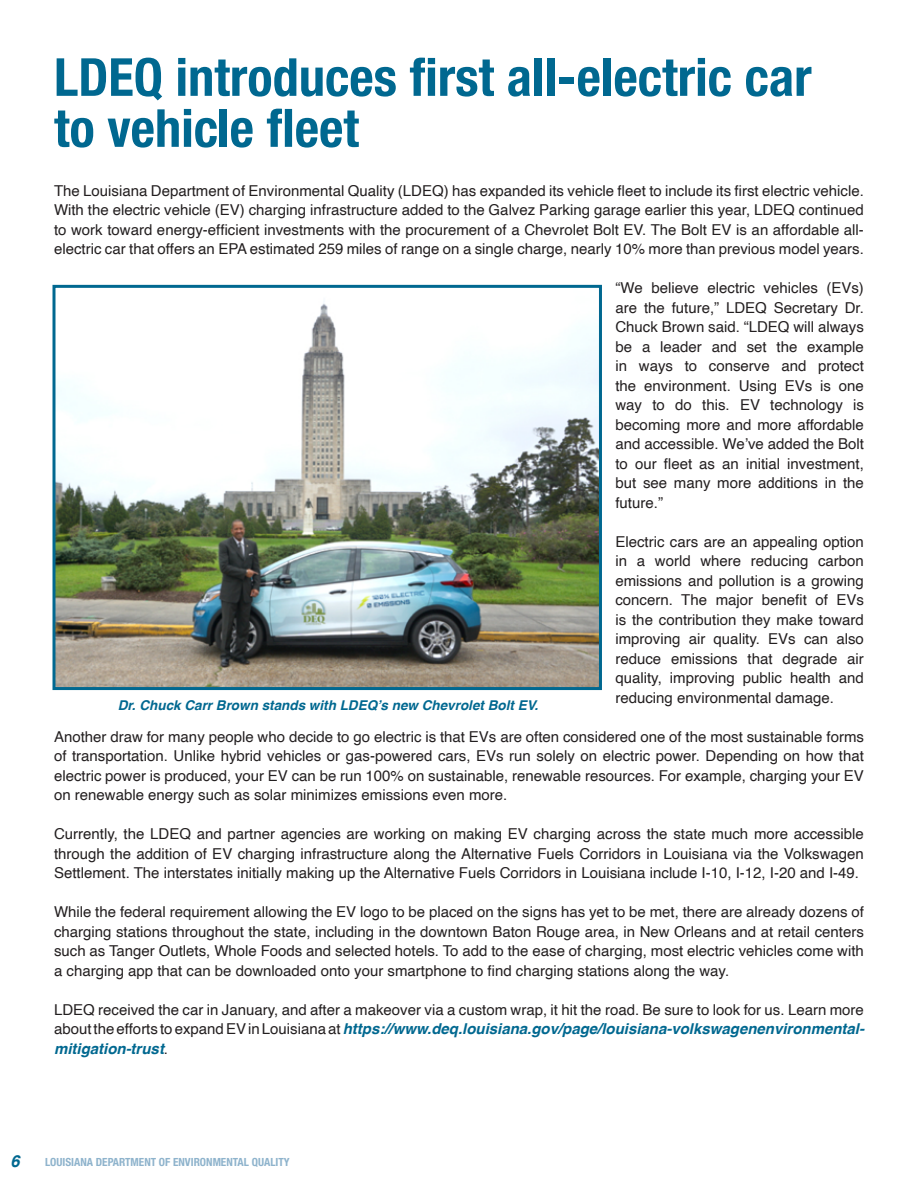
<style>
.page{position:relative;width:918px;height:1188px;background:#fff}
.page>*{position:absolute;margin:0;border:0;box-sizing:border-box;transform-origin:0 0}
.t1{font:700 condensed 52.5px/51px "Helvetica Neue LT Std";color:#006890}
.t2{font:italic 700 16.5px "Helvetica";color:#006890}
.t3{font:15px/19.5px "Helvetica";color:#231f20;text-align:justify}
.t4{font:italic 700 13.5px "Helvetica";color:#006890}
.t5{font:700 condensed 11.25px "Helvetica Neue LT Std";color:#8eb3cc}
.s1{font-weight:700;font-style:italic;color:#006890}
</style>
<div class="page">
<img style="left:56px;top:303px;width:542px;height:383px">
<div style="left:52px;top:285px;width:550px;height:405px;border:3px solid #006890"></div>
<p class="t1" style="left:54px;top:51px;width:759px">LDEQ introduces first all-electric car to vehicle fleet</p>
<p class="t3" style="left:54px;top:181px;width:811px">The Louisiana Department of Environmental Quality (LDEQ) has expanded its vehicle fleet to include its first electric vehicle.<br>With the electric vehicle (EV) charging infrastructure added to the Galvez Parking garage earlier this year, LDEQ continued to work toward energy-efficient investments with the procurement of a Chevrolet Bolt EV. The Bolt EV is an affordable all&shy;electric car that offers an EPA estimated 259 miles of range on a single charge, nearly 10% more than previous model years.</p>
<p class="t3" style="left:615px;top:279px;width:250px">“We believe electric vehicles (EVs) are the future,” LDEQ Secretary Dr.<br>Chuck Brown said. “LDEQ will always be a leader and set the example in ways to conserve and protect the environment. Using EVs is one way to do this. EV technology is becoming more and more affordable and accessible. We’ve added the Bolt to our fleet as an initial investment, but see many more additions in the future.”</p>
<p class="t3" style="left:615px;top:532px;width:250px">Electric cars are an appealing option in a world where reducing carbon emissions and pollution is a growing concern. The major benefit of EVs is the contribution they make toward improving air quality. EVs can also reduce emissions that degrade air quality, improving public health and reducing environmental damage.</p>
<p class="t3" style="left:54px;top:727px;width:811px">Another draw for many people who decide to go electric is that EVs are often considered one of the most sustainable forms of transportation. Unlike hybrid vehicles or gas-powered cars, EVs run solely on electric power. Depending on how that electric power is produced, your EV can be run 100% on sustainable, renewable resources. For example, charging your EV on renewable energy such as solar minimizes emissions even more.</p>
<p class="t3" style="left:54px;top:825px;width:811px">Currently, the LDEQ and partner agencies are working on making EV charging across the state much more accessible through the addition of EV charging infrastructure along the Alternative Fuels Corridors in Louisiana via the Volkswagen Settlement. The interstates initially making up the Alternative Fuels Corridors in Louisiana include I-10, I-12, I-20 and I-49.</p>
<p class="t3" style="left:54px;top:903px;width:811px">While the federal requirement allowing the EV logo to be placed on the signs has yet to be met, there are already dozens of charging stations throughout the state, including in the downtown Baton Rouge area, in New Orleans and at retail centers such as Tanger Outlets, Whole Foods and selected hotels. To add to the ease of charging, most electric vehicles come with a charging app that can be downloaded onto your smartphone to find charging stations along the way.</p>
<p class="t3" style="left:54px;top:1000px;width:812px">LDEQ received the car in January, and after a makeover via a custom wrap, it hit the road. Be sure to look for us. Learn more about the efforts to expand EV in Louisiana at <span class="s1">https://www.deq.louisiana.gov/page/louisiana-volkswagenenvironmental&shy;mitigation-trust</span>.</p>
<p class="t4" style="left:118px;top:694px;width:422px">Dr. Chuck Carr Brown stands with LDEQ’s new Chevrolet Bolt EV.</p>
<p class="t2" style="left:10px;top:1148px;width:11px">6</p>
<p class="t5" style="left:45px;top:1155px;width:246px">LOUISIANA DEPARTMENT OF ENVIRONMENTAL QUALITY</p>
</div>
